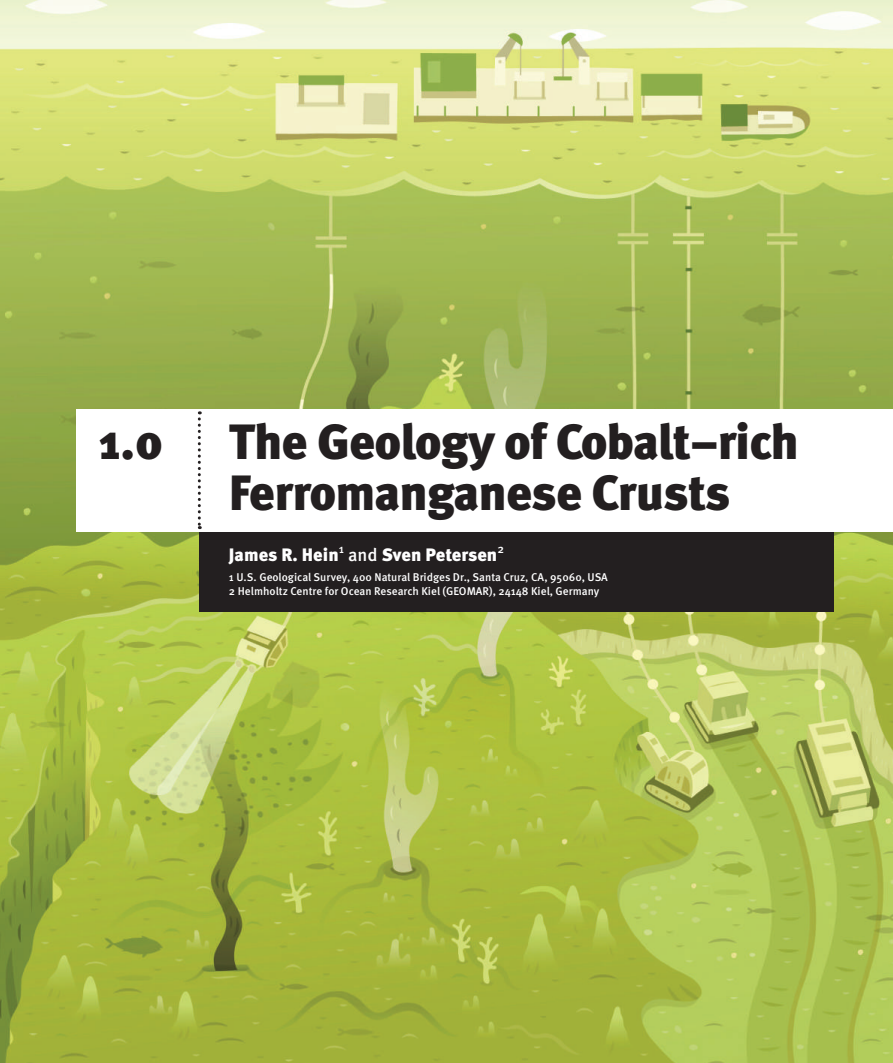
<style>
.page{position:relative;width:893px;height:1063px;background:#fff}
.page>*{position:absolute;margin:0;border:0;box-sizing:border-box;transform-origin:0 0}
.t1{font:900 49.5px/51px "Meta Pro";letter-spacing:-.025em;color:#231f20}
.t2{font:900 18px "Meta Pro";color:#fff}
.t3{font:500 11.25px/14.2px "Meta Pro";color:#fff}
.s1{font-weight:500}
</style>
<div class="page">
<img style="left:0;top:0;width:893px;height:1063px">
<div style="left:77px;top:409px;width:816px;height:123px;background:#fff"></div>
<div style="left:199px;top:532px;width:634px;height:79px;background:#231f20"></div>
<svg style="left:198px;top:411px;width:3px;height:118px"></svg>
<h1 class="t1" style="left:99px;top:418px;width:66px">1.0</h1>
<h1 class="t1" style="left:229px;top:418px;width:571px">The Geology of Cobalt–rich<br>Ferromanganese Crusts</h1>
<h2 class="t2" style="left:229px;top:543px;width:277px">James R. Hein<sup>1</sup> <span class="s1">and</span> Sven Petersen<sup>2</sup></h2>
<p class="t3" style="left:229px;top:570px;width:380px">1 U.S. Geological Survey, 400 Natural Bridges Dr., Santa Cruz, CA, 95060, USA<br>2 Helmholtz Centre for Ocean Research Kiel (GEOMAR), 24148 Kiel, Germany</p>
</div>
